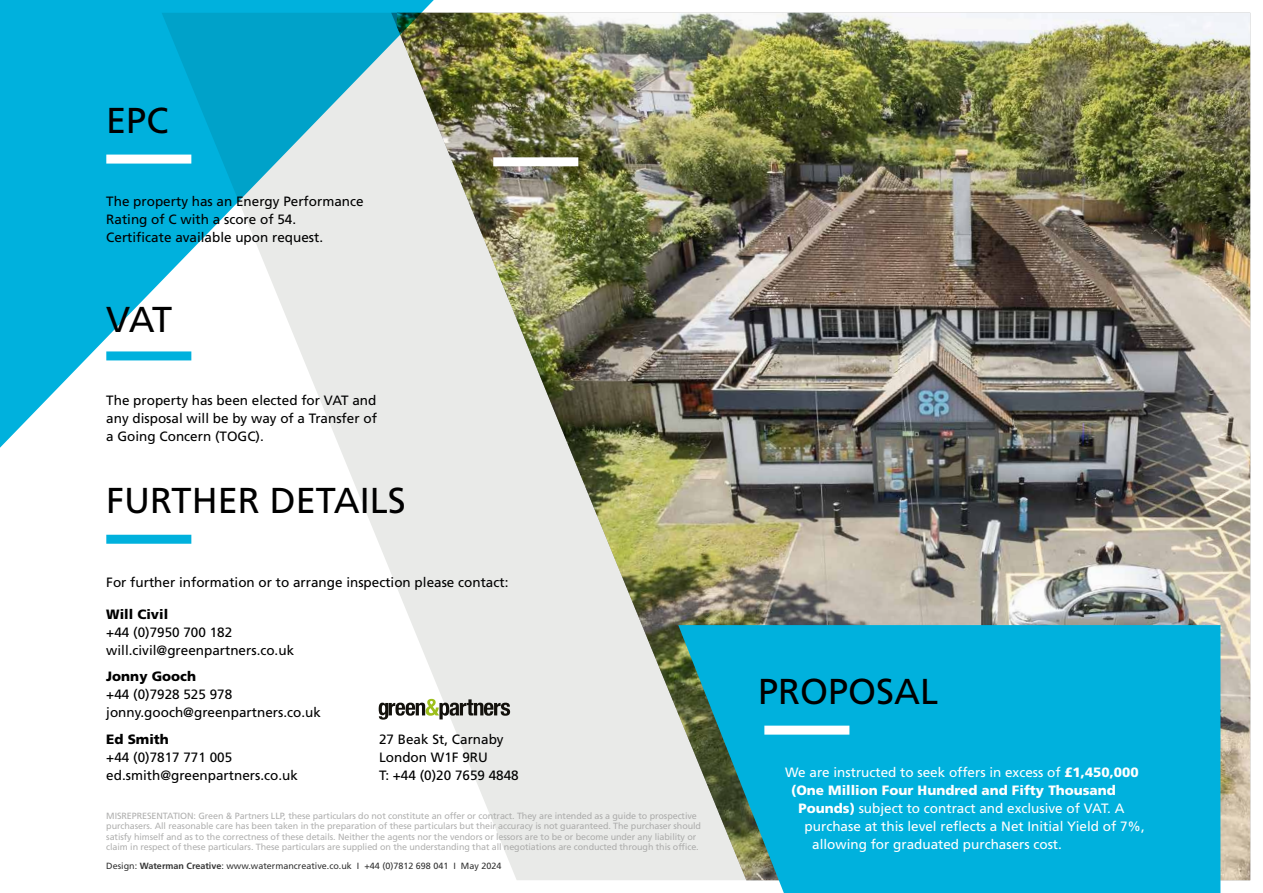
<style>
.page{position:relative;width:1263px;height:893px;background:#fff}
.page>*{position:absolute;margin:0;border:0;box-sizing:border-box;transform-origin:0 0}
.t1{font:36px "Frutiger LT Std";color:#000}
.t2{font:13.5px/18px "Frutiger LT Std";color:#000}
.t3{font:13.5px "Frutiger LT Std";color:#fff}
.t4{font:900 13.5px "Frutiger LT Std";color:#fff}
.t5{font:900 13.5px "Frutiger LT Std";color:#000}
.t6{font:9px/10.5px "Frutiger LT Std";letter-spacing:-.01em;color:#9d9d9c}
.t7{font:9px "Frutiger LT Std";color:#000}
.s1{font-weight:700}
.s2{font-weight:900}
</style>
<div class="page">
<img style="left:397px;top:13px;width:853px;height:867px">
<div style="left:493px;top:157px;width:85px;height:9px;background:#fff"></div>
<svg style="left:379px;top:699px;width:131px;height:21px"></svg>
<svg style="left:678px;top:625px;width:542px;height:268px;background:#0fafd5"></svg>
<div style="left:764px;top:726px;width:85px;height:9px;background:#fff"></div>
<svg style="left:0;top:0;width:446px;height:461px"></svg>
<div style="left:106px;top:351px;width:85px;height:9px;background:#00b1dd"></div>
<div style="left:106px;top:535px;width:85px;height:9px;background:#00b1dd"></div>
<div style="left:106px;top:155px;width:85px;height:9px;background:#fff"></div>
<h1 class="t1" style="left:106px;top:100px;width:64px">EPC</h1>
<h2 class="t2" style="left:106px;top:193px;width:259px">The property has an Energy Performance<br>Rating of C with a score of 54.<br>Certificate available upon request.</h2>
<h1 class="t1" style="left:106px;top:299px;width:68px">VAT</h1>
<h2 class="t2" style="left:106px;top:392px;width:272px;text-align:justify">The property has been elected for VAT and any disposal will be by way of a Transfer of a Going Concern (TOGC).</h2>
<h1 class="t1" style="left:106px;top:480px;width:301px">FURTHER DETAILS</h1>
<h2 class="t2" style="left:106px;top:573px;width:404px">For further information or to arrange inspection please contact:</h2>
<h2 class="t5" style="left:106px;top:606px;width:63px">Will Civil</h2>
<h2 class="t2" style="left:106px;top:623px;width:189px">+44 (0)7950 700 182 will.civil@greenpartners.co.uk</h2>
<h2 class="t5" style="left:106px;top:668px;width:91px">Jonny Gooch</h2>
<h2 class="t2" style="left:106px;top:686px;width:216px">+44 (0)7928 525 978 jonny.gooch@greenpartners.co.uk</h2>
<h2 class="t5" style="left:106px;top:731px;width:64px">Ed Smith</h2>
<h2 class="t2" style="left:106px;top:748px;width:193px">+44 (0)7817 771 005 ed.smith@greenpartners.co.uk</h2>
<h2 class="t2" style="left:379px;top:731px;width:141px">27 Beak St, Carnaby<br>London W1F 9RU<br>T: +44 (0)20 7659 4848</h2>
<p class="t6" style="left:106px;top:811px;width:596px">MISREPRESENTATION: Green &amp; Partners LLP, these particulars do not constitute an offer or contract. They are intended as a guide to prospective purchasers. All reasonable care has been taken in the preparation of these particulars but their accuracy is not guaranteed. The purchaser should satisfy himself and as to the correctness of these details. Neither the agents nor the vendors or lessors are to be or become under any liability or claim in respect of these particulars. These particulars are supplied on the understanding that all negotiations are conducted through this office.</p>
<p class="t7" style="left:106px;top:861px;width:397px">Design: <span class="s1">Waterman Creative</span>: www.watermancreative.co.uk I +44 (0)7812 698 041 I May 2024</p>
<h1 class="t1" style="left:758px;top:670px;width:182px">PROPOSAL</h1>
<h2 class="t3" style="left:785px;top:765px;width:355px">We are instructed to seek offers in excess of <span class="s2">£1,450,000</span></h2>
<h2 class="t4" style="left:791px;top:782px;width:326px">(One Million Four Hundred and Fifty Thousand</h2>
<h2 class="t3" style="left:799px;top:801px;width:327px"><span class="s2">Pounds)</span> subject to contract and exclusive of VAT. A</h2>
<h2 class="t3" style="left:805px;top:819px;width:342px">purchase at this level reflects a Net Initial Yield of 7%,</h2>
<h2 class="t3" style="left:812px;top:837px;width:251px">allowing for graduated purchasers cost.</h2>
</div>
